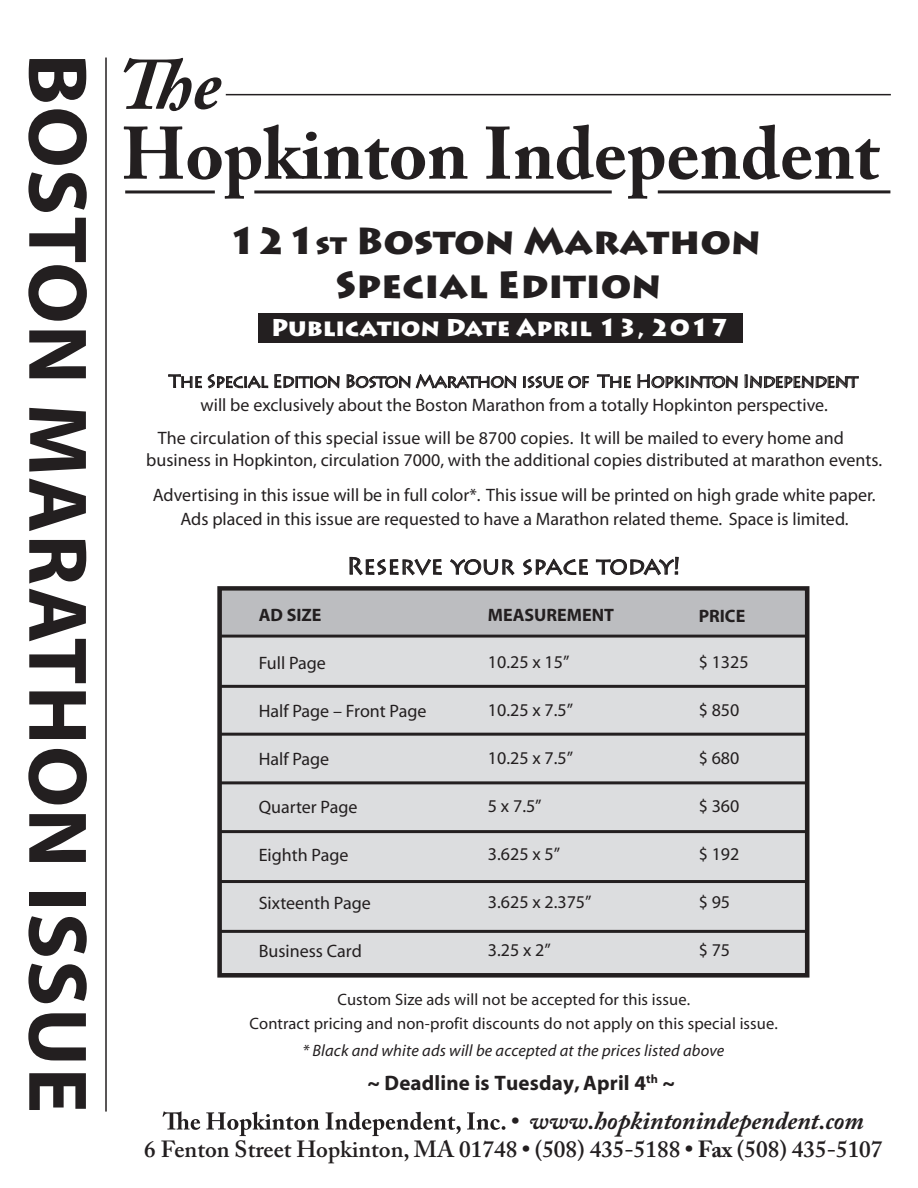
<style>
.page{position:relative;width:918px;height:1188px;background:#fff}
.page>*{position:absolute;margin:0;border:0;box-sizing:border-box;transform-origin:0 0}
.t1{font:700 84px "Myriad Pro";letter-spacing:.015em;color:#231f20}
.t2{font:700 73.35px "Adobe Caslon Pro";color:#231f20}
.t3{font:900 37.2px/44px "Lithos Pro";color:#231f20;text-align:center}
.t4{font:italic 700 25.5px "Adobe Caslon Pro";color:#231f20}
.t5{font:900 24px "Lithos Pro";color:#fff}
.t6{font:24px "Lithos Pro";color:#231f20}
.t7{font:600 23.25px "Adobe Caslon Pro";color:#231f20}
.t8{font:700 21px "Myriad";letter-spacing:.01em;color:#231f20}
.t9{font:18px/33px "Myriad";color:#231f20}
.t10{font:18px "Myriad Pro";color:#231f20}
.t11{font:18px "Lithos Pro";letter-spacing:-.05em;color:#231f20}
.t12{font:700 18px "Myriad";color:#231f20}
.t13{font:16.5px/24px "Myriad";letter-spacing:.01em;color:#231f20;text-align:center}
.t14{font:italic 16.5px "Myriad";letter-spacing:.01em;color:#231f20}
.s1{font-size:27.9px}
.s2{font-family:"Myriad Pro"}
.s3{font-style:normal;font-size:23.25px}
.s4{font-weight:700}
</style>
<div class="page">
<div style="left:258px;top:313px;width:484px;height:30px;background:#231f20"></div>
<hr style="left:658px;top:190px;width:232px;height:3px;background:#231f20">
<svg style="left:124px;top:58px;width:97px;height:53px"></svg>
<hr style="left:226px;top:94px;width:665px;height:1px;background:#231f20">
<hr style="left:254px;top:190px;width:358px;height:3px;background:#231f20">
<hr style="left:125px;top:190px;width:90px;height:3px;background:#231f20">
<svg style="left:163px;top:1111px;width:342px;height:25px"></svg>
<svg style="left:168px;top:374px;width:34px;height:14px"></svg>
<svg style="left:208px;top:374px;width:60px;height:14px"></svg>
<svg style="left:275px;top:374px;width:64px;height:15px"></svg>
<svg style="left:347px;top:375px;width:63px;height:14px"></svg>
<svg style="left:416px;top:374px;width:100px;height:15px"></svg>
<svg style="left:523px;top:376px;width:66px;height:12px"></svg>
<svg style="left:597px;top:374px;width:34px;height:14px"></svg>
<svg style="left:638px;top:375px;width:99px;height:14px"></svg>
<svg style="left:745px;top:375px;width:113px;height:14px"></svg>
<svg style="left:350px;top:557px;width:92px;height:19px"></svg>
<svg style="left:450px;top:559px;width:64px;height:16px"></svg>
<svg style="left:523px;top:558px;width:65px;height:17px"></svg>
<svg style="left:596px;top:557px;width:83px;height:18px"></svg>
<hr style="left:105px;top:58px;width:2px;height:1054px;background:#231f20">
<div style="left:220px;top:591px;width:587px;height:44px;background:#bcbdc0"></div>
<div style="left:220px;top:638px;width:587px;height:336px;background:#dcdddf"></div>
<hr style="left:220px;top:685px;width:587px;height:3px;background:#231f20">
<hr style="left:220px;top:635px;width:587px;height:3px;background:#231f20">
<hr style="left:220px;top:733px;width:587px;height:3px;background:#231f20">
<hr style="left:220px;top:781px;width:587px;height:3px;background:#231f20">
<hr style="left:220px;top:880px;width:587px;height:3px;background:#231f20">
<hr style="left:220px;top:930px;width:587px;height:3px;background:#231f20">
<hr style="left:220px;top:830px;width:587px;height:3px;background:#231f20">
<div style="left:217px;top:586px;width:592px;height:392px;border:5px solid #231f20"></div>
<h1 class="t1" style="left:112px;top:53px;width:1061px;rotate:90deg">BOSTON MARATHON ISSUE</h1>
<h2 class="t2" style="left:122px;top:110px;width:759px">Hopkinton Independent</h2>
<h3 class="t3" style="left:227px;top:220px;width:535px">121<span class="s1">st</span> Boston Marathon<br>Special Edition</h3>
<h3 class="t5" style="left:271px;top:312px;width:459px">Publication Date April 13, 2017</h3>
<p class="t11" style="left:169px;top:371px;width:692px">The Special Edition Boston Marathon issue of The Hopkinton Independent</p>
<p class="t9" style="left:158px;top:390px;width:688px;text-indent:43px">will be exclusively about the Boston Marathon from a totally Hopkinton perspective.<br>The circulation of this special issue will be 8700 copies. <span class="s2">It will be mailed to every home and</span></p>
<p class="t10" style="left:146px;top:449px;width:737px">business in Hopkinton, circulation 7000, with the additional copies distributed at marathon events.</p>
<p class="t9" style="left:153px;top:484px;width:724px;line-height:24px;text-align:center">Advertising in this issue will be in full color*. This issue will be printed on high grade white paper.<br>Ads placed in this issue are requested to have a Marathon related theme. Space is limited.</p>
<h3 class="t6" style="left:347px;top:552px;width:336px">Reserve your space today!</h3>
<p class="t12" style="left:259px;top:606px;width:64px">AD SIZE</p>
<p class="t9" style="left:259px;top:648px;width:69px">Full Page</p>
<p class="t9" style="left:259px;top:696px;width:169px">Half Page – Front Page</p>
<p class="t9" style="left:259px;top:744px;width:72px">Half Page</p>
<p class="t9" style="left:259px;top:792px;width:100px">Quarter Page</p>
<p class="t9" style="left:259px;top:840px;width:91px">Eighth Page</p>
<p class="t9" style="left:259px;top:888px;width:114px">Sixteenth Page</p>
<p class="t9" style="left:259px;top:936px;width:105px">Business Card</p>
<p class="t12" style="left:488px;top:606px;width:128px">MEASUREMENT</p>
<p class="t9" style="left:488px;top:646px;width:83px">10.25 x 15”</p>
<p class="t9" style="left:488px;top:694px;width:87px">10.25 x 7.5”</p>
<p class="t9" style="left:488px;top:742px;width:87px">10.25 x 7.5”</p>
<p class="t9" style="left:488px;top:790px;width:55px">5 x 7.5”</p>
<p class="t9" style="left:488px;top:838px;width:74px">3.625 x 5”</p>
<p class="t9" style="left:488px;top:886px;width:105px">3.625 x 2.375”</p>
<p class="t9" style="left:488px;top:934px;width:65px">3.25 x 2”</p>
<p class="t12" style="left:699px;top:606px;width:48px">PRICE</p>
<p class="t9" style="left:699px;top:646px;width:51px">$ 1325</p>
<p class="t9" style="left:699px;top:694px;width:42px">$ 850</p>
<p class="t9" style="left:699px;top:742px;width:42px">$ 680</p>
<p class="t9" style="left:699px;top:790px;width:42px">$ 360</p>
<p class="t9" style="left:699px;top:838px;width:42px">$ 192</p>
<p class="t9" style="left:699px;top:886px;width:33px">$ 95</p>
<p class="t9" style="left:699px;top:934px;width:33px">$ 75</p>
<p class="t13" style="left:250px;top:988px;width:530px">Custom Size ads will not be accepted for this issue.<br>Contract pricing and non-profit discounts do not apply on this special issue.</p>
<p class="t14" style="left:302px;top:1042px;width:424px">* Black and white ads will be accepted at the prices listed above</p>
<p class="t8" style="left:367px;top:1073px;width:309px">~ Deadline is Tuesday,April 4<sup>th</sup> ~</p>
<h3 class="t4" style="left:511px;top:1106px;width:354px"><span class="s3">•</span> www.hopkintonindependent.com</h3>
<p class="t7" style="left:144px;top:1136px;width:740px">6 Fenton Street Hopkinton, MA 01748 <span class="s4">•</span> (508) 435-5188 <span class="s4">• Fax</span> (508) 435-5107</p>
</div>
